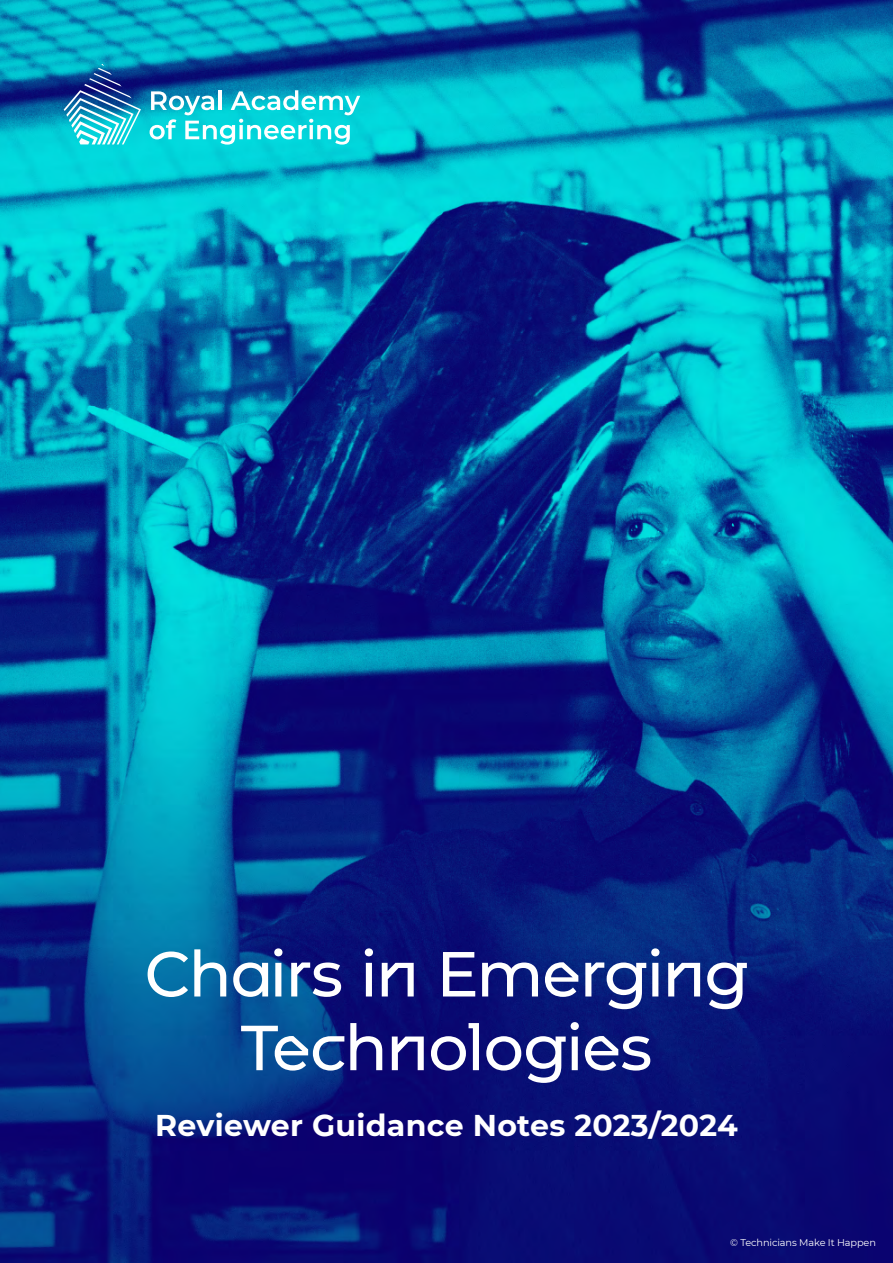
<style>
.page{position:relative;width:893px;height:1263px;background:#fff}
.page>*{position:absolute;margin:0;border:0;box-sizing:border-box;transform-origin:0 0}
.t1{font:63.45px/73.7px "Montserrat Engineered Alt";letter-spacing:-.02em;color:#fff;text-align:center}
.t2{font:700 30px "Montserrat";letter-spacing:.01em;color:#fff}
.t3{font:9.75px "Montserrat";letter-spacing:-.01em;color:#fff}
</style>
<div class="page">
<img style="left:0;top:0;width:893px;height:1263px">
<img style="left:64px;top:64px;width:77px;height:80px">
<svg style="left:150px;top:90px;width:210px;height:55px"></svg>
<h1 class="t1" style="left:145px;top:938px;width:605px">Chairs in Emerging<br>Technologies</h1>
<p class="t2" style="left:155px;top:1104px;width:584px">Reviewer Guidance Notes 2023/2024</p>
<p class="t3" style="left:730px;top:1236px;width:147px">© Technicians Make It Happen</p>
</div>
